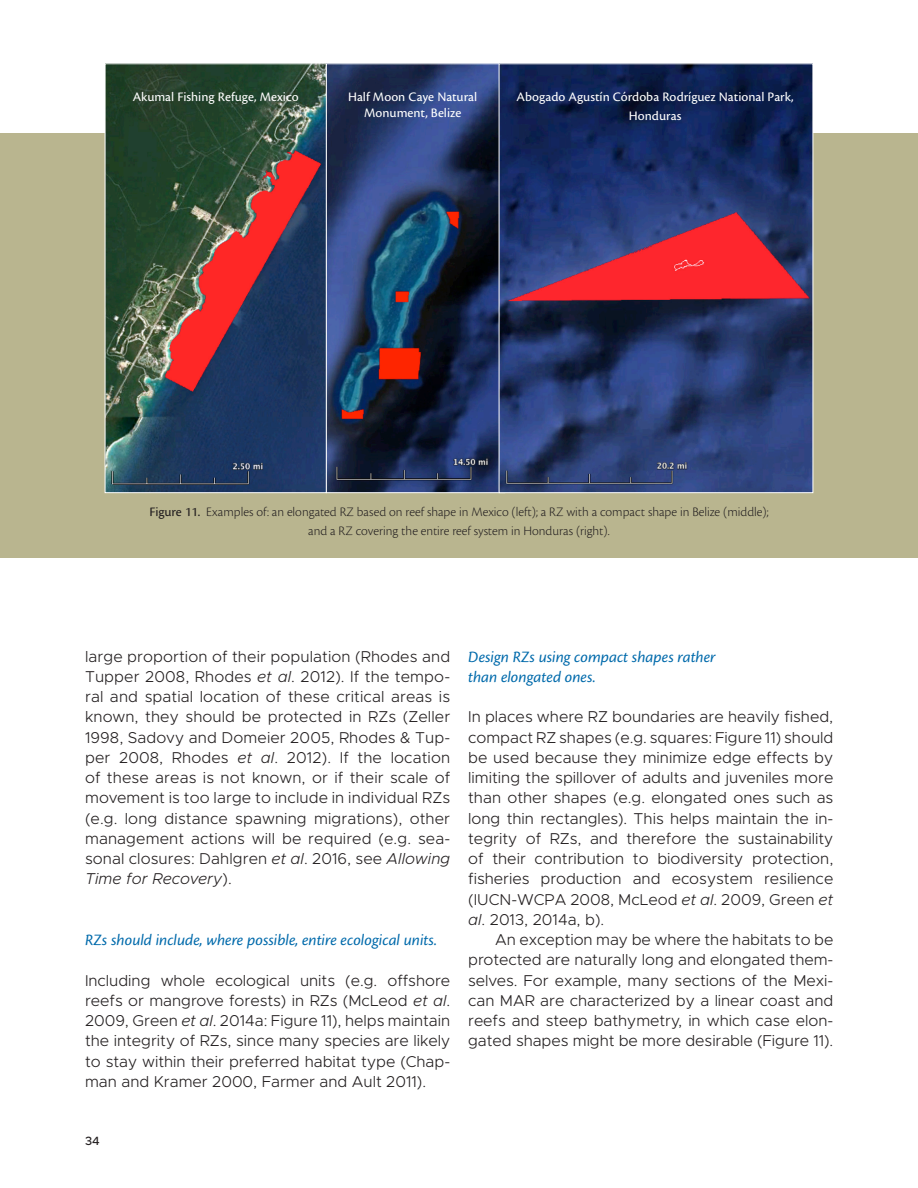
<style>
.page{position:relative;width:918px;height:1188px;background:#fff}
.page>*{position:absolute;margin:0;border:0;box-sizing:border-box;transform-origin:0 0}
.subt_tulo_2{font:italic 16.5px "Cronos Pro";letter-spacing:-.005em;color:#006aab}
.texto{font:300 15.75px/20.2px "Metropolis";color:#231f20;text-align:justify}
.texto_sin_sangr_a{font:300 15.75px/20.2px "Metropolis";color:#231f20;text-align:justify}
.pies_de_foto{font:300 13.5px "Cronos Pro";color:#231f20}
.pies_de_foto-2{font:13.5px/16.2px "Cronos Pro Capt";color:#fff;text-align:center}
.t1{font:12px "Metropolis Medium SC900";color:#231f20}
.s1{font-family:"Cronos Pro Capt";font-weight:400}
.s2{font-style:italic}
</style>
<div class="page">
<div style="left:0;top:134px;width:918px;height:424px;background:#b9b58f"></div>
<img style="left:107px;top:65px;width:392px;height:426px">
<div style="left:326px;top:63px;width:179px;height:430px;border:1px solid #fff"></div>
<img style="left:501px;top:65px;width:310px;height:426px">
<p class="pies_de_foto-2" style="left:133px;top:88px;width:167px">Akumal Fishing Refuge, Mexico</p>
<p class="pies_de_foto-2" style="left:348px;top:88px;width:131px">Half Moon Caye Natural<br>Monument, Belize</p>
<p class="pies_de_foto-2" style="left:517px;top:87px;width:279px;line-height:19.5px">Abogado Agustín Córdoba Rodríguez National Park,<br>Honduras</p>
<p class="pies_de_foto" style="left:149px;top:504px;width:621px"><span class="s1">Figure 11.</span> Examples of: an elongated RZ based on reef shape in Mexico (left); a RZ with a compact shape in Belize (middle);</p>
<p class="pies_de_foto" style="left:308px;top:523px;width:303px">and a RZ covering the entire reef system in Honduras (right).</p>
<p class="texto" style="left:85px;top:646px;width:367px">large proportion of their population (Rhodes and Tupper 2008, Rhodes <span class="s2">et al</span>. 2012). If the tempo&shy;ral and spatial location of these critical areas is known, they should be protected in RZs (Zeller 1998, Sadovy and Domeier 2005, Rhodes &amp; Tup&shy;per 2008, Rhodes <span class="s2">et al</span>. 2012). If the location of these areas is not known, or if their scale of movement is too large to include in individual RZs (e.g. long distance spawning migrations), other management actions will be required (e.g. sea&shy;sonal closures: Dahlgren <span class="s2">et al</span>. 2016, see <span class="s2">Allowing Time for Recovery</span>).</p>
<p class="subt_tulo_2" style="left:85px;top:930px;width:353px">RZs should include, where possible, entire ecological units.</p>
<p class="texto_sin_sangr_a" style="left:85px;top:970px;width:367px">Including whole ecological units (e.g. offshore reefs or mangrove forests) in RZs (McLeod <span class="s2">et al</span>.<br>2009, Green <span class="s2">et al</span>. 2014a: Figure 11), helps maintain the integrity of RZs, since many species are likely to stay within their preferred habitat type (Chap&shy;man and Kramer 2000, Farmer and Ault 2011).</p>
<p class="subt_tulo_2" style="left:468px;top:647px;width:249px">Design RZs using compact shapes rather</p>
<p class="subt_tulo_2" style="left:468px;top:667px;width:129px">than elongated ones.</p>
<p class="texto_sin_sangr_a" style="left:468px;top:707px;width:367px">In places where RZ boundaries are heavily fished, compact RZ shapes (e.g. squares: Figure 11) should be used because they minimize edge effects by limiting the spillover of adults and juveniles more than other shapes (e.g. elongated ones such as long thin rectangles). This helps maintain the in&shy;tegrity of RZs, and therefore the sustainability of their contribution to biodiversity protection, fisheries production and ecosystem resilience (IUCN-WCPA 2008, McLeod <span class="s2">et al</span>. 2009, Green <span class="s2">et al</span>. 2013, 2014a, b).</p>
<p class="texto" style="left:468px;top:929px;width:367px;text-indent:27px">An exception may be where the habitats to be protected are naturally long and elongated them&shy;selves. For example, many sections of the Mexi&shy;can MAR are characterized by a linear coast and reefs and steep bathymetry, in which case elon&shy;gated shapes might be more desirable (Figure 11).</p>
<p class="t1" style="left:85px;top:1133px;width:16px">34</p>
</div>
